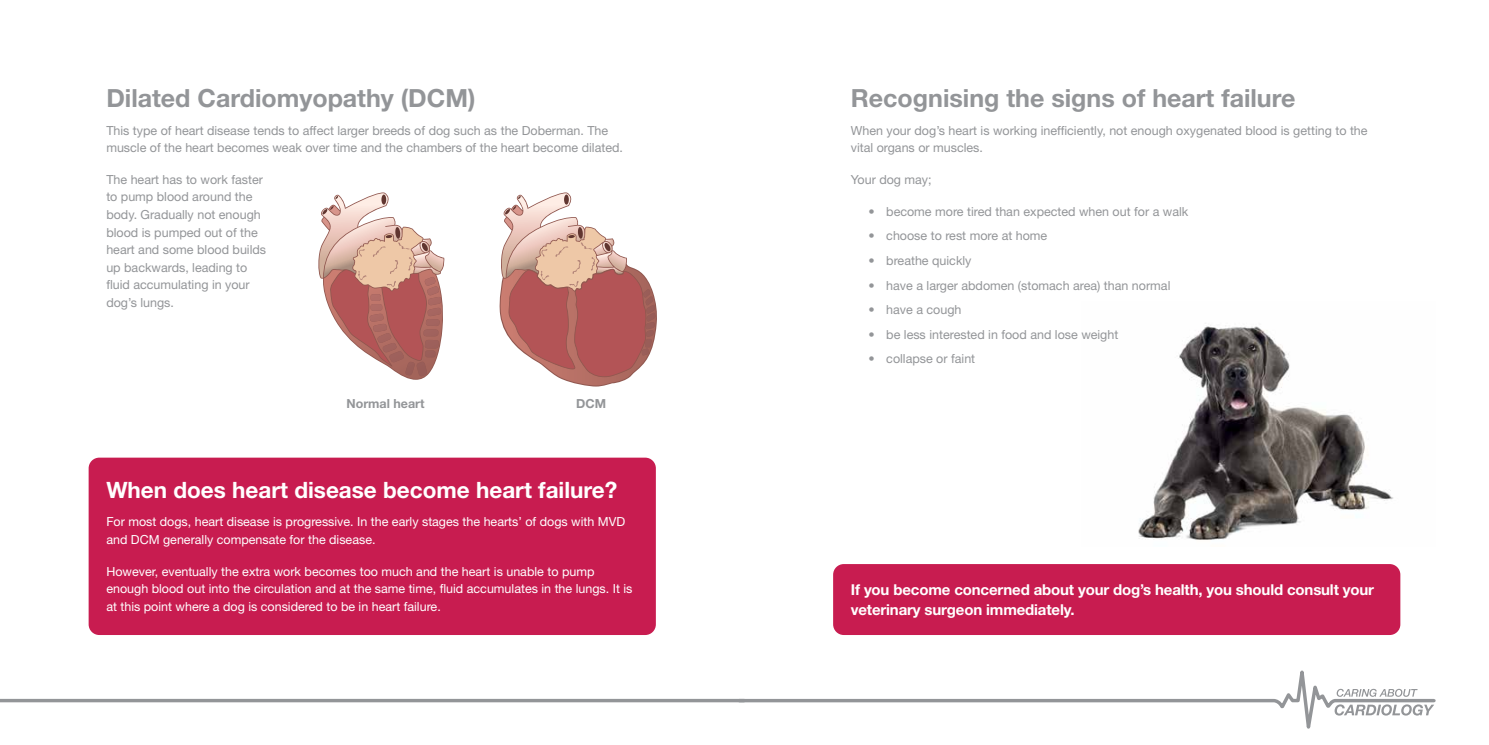
<style>
.page{position:relative;width:1489px;height:745px;background:#fff}
.page>*{position:absolute;margin:0;border:0;box-sizing:border-box;transform-origin:0 0}
.t1{font:700 25px "Helvetica Neue LT Std";color:#939598}
.t2{font:700 22.5px "Helvetica Neue LT Std";color:#fff}
.t3{font:700 15px/20px "Helvetica Neue LT Std";letter-spacing:-.01em;color:#fff}
.t4{font:12.5px/17.5px "Helvetica Neue LT Std";color:#939598}
.t5{font:12.5px/17.5px "Helvetica Neue LT Std";color:#fff}
.t6{font:700 12.5px "Helvetica Neue LT Std";color:#939598}
</style>
<div class="page">
<svg style="left:735px;top:670px;width:701px;height:59px"></svg>
<svg style="left:1336px;top:688px;width:81px;height:8px"></svg>
<svg style="left:1334px;top:704px;width:99px;height:11px"></svg>
<hr style="left:0;top:698px;width:744px;height:3px;background:#939598">
<div style="left:89px;top:457px;width:567px;height:177px;background:#c81c50;border-radius:11px"></div>
<div style="left:833px;top:563px;width:567px;height:71px;background:#c81c50;border-radius:11px"></div>
<img style="left:1138px;top:325px;width:255px;height:215px">
<svg style="left:318px;top:192px;width:127px;height:187px"></svg>
<svg style="left:499px;top:192px;width:158px;height:194px"></svg>
<h1 class="t1" style="left:106px;top:82px;width:370px">Dilated Cardiomyopathy (DCM)</h1>
<p class="t4" style="left:106px;top:121px;width:518px">This type of heart disease tends to affect larger breeds of dog such as the Doberman. The muscle of the heart becomes weak over time and the chambers of the heart become dilated.</p>
<p class="t4" style="left:106px;top:170px;width:161px">The heart has to work faster to pump blood around the body. Gradually not enough blood is pumped out of the heart and some blood builds up backwards, leading to fluid accumulating in your dog’s lungs.</p>
<p class="t6" style="left:346px;top:395px;width:79px">Normal heart</p>
<p class="t6" style="left:576px;top:395px;width:31px">DCM</p>
<h2 class="t2" style="left:106px;top:476px;width:512px">When does heart disease become heart failure?</h2>
<p class="t5" style="left:106px;top:512px;width:520px">For most dogs, heart disease is progressive. In the early stages the hearts’ of dogs with MVD and DCM generally compensate for the disease.</p>
<p class="t5" style="left:106px;top:561px;width:527px">However, eventually the extra work becomes too much and the heart is unable to pump enough blood out into the circulation and at the same time, fluid accumulates in the lungs. It is at this point where a dog is considered to be in heart failure.</p>
<h1 class="t1" style="left:850px;top:82px;width:446px">Recognising the signs of heart failure</h1>
<p class="t4" style="left:850px;top:121px;width:518px">When your dog’s heart is working inefficiently, not enough oxygenated blood is getting to the vital organs or muscles.</p>
<p class="t4" style="left:850px;top:170px;width:82px">Your dog may;</p>
<p class="t4" style="left:868px;top:202px;width:321px">• become more tired than expected when out for a walk</p>
<p class="t4" style="left:868px;top:227px;width:180px">• choose to rest more at home</p>
<p class="t4" style="left:868px;top:251px;width:104px">• breathe quickly</p>
<p class="t4" style="left:868px;top:276px;width:303px">• have a larger abdomen (stomach area) than normal</p>
<p class="t4" style="left:868px;top:300px;width:94px">• have a cough</p>
<p class="t4" style="left:868px;top:325px;width:251px">• be less interested in food and lose weight</p>
<p class="t4" style="left:868px;top:350px;width:108px">• collapse or faint</p>
<p class="t3" style="left:850px;top:578px;width:524px">If you become concerned about your dog’s health, you should consult your veterinary surgeon immediately.</p>
</div>
